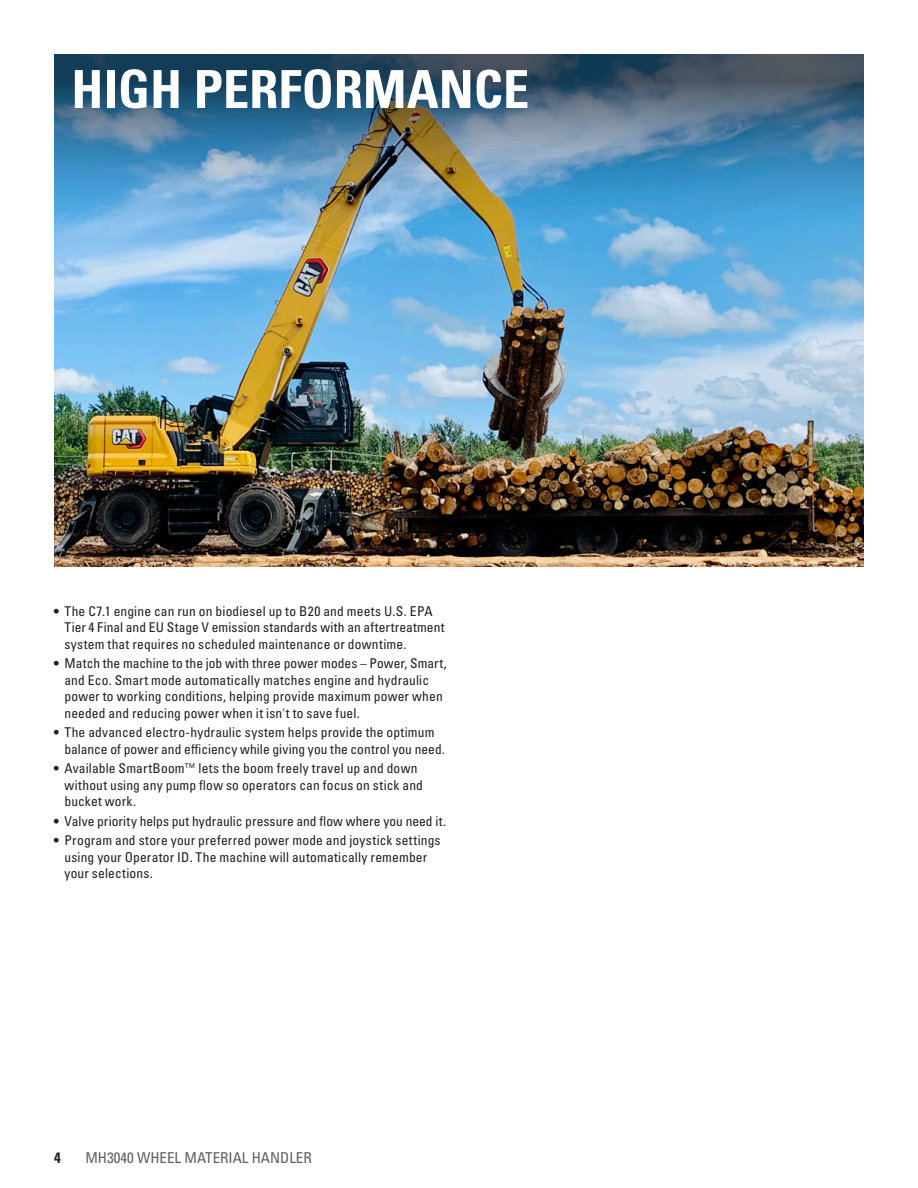
<style>
.page{position:relative;width:918px;height:1188px;background:#fff}
.page>*{position:absolute;margin:0;border:0;box-sizing:border-box;transform-origin:0 0}
.t1{font:52.5px "Univers LTCYR 67 Bold Cond";color:#fff}
.t2{font:condensed 15px "Univers LTCYR 57";color:#5d6163}
.t3{font:15px "Univers LTCYR 67 Bold Cond";color:#231f20}
.t4{font:condensed 13.5px/16.5px "Univers LTCYR 57";letter-spacing:.01em;color:#231f20}
</style>
<div class="page">
<img style="left:54px;top:506px;width:810px;height:61px">
<img style="left:54px;top:54px;width:810px;height:452px">
<h1 class="t1" style="left:71px;top:57px;width:459px">HIGH PERFORMANCE</h1>
<p class="t4" style="left:65px;top:602px;width:381px;text-indent:-11px">• The C7.1 engine can run on biodiesel up to B20 and meets U.S. EPA<br>Tier 4 Final and EU Stage V emission standards with an aftertreatment system that requires no scheduled maintenance or downtime.</p>
<p class="t4" style="left:65px;top:655px;width:384px;text-indent:-11px">• Match the machine to the job with three power modes – Power, Smart, and Eco. Smart mode automatically matches engine and hydraulic power to working conditions, helping provide maximum power when needed and reducing power when it isn't to save fuel.</p>
<p class="t4" style="left:65px;top:724px;width:382px;text-indent:-11px">• The advanced electro-hydraulic system helps provide the optimum balance of power and efficiency while giving you the control you need.</p>
<p class="t4" style="left:65px;top:760px;width:360px;text-indent:-11px">• Available SmartBoom™ lets the boom freely travel up and down without using any pump flow so operators can focus on stick and bucket work.</p>
<p class="t4" style="left:54px;top:812px;width:394px">• Valve priority helps put hydraulic pressure and flow where you need it.</p>
<p class="t4" style="left:65px;top:832px;width:378px;text-indent:-11px">• Program and store your preferred power mode and joystick settings using your Operator ID. The machine will automatically remember your selections.</p>
<p class="t3" style="left:54px;top:1148px;width:8px">4</p>
<p class="t2" style="left:86px;top:1148px;width:228px">MH3040 WHEEL MATERIAL HANDLER</p>
</div>
